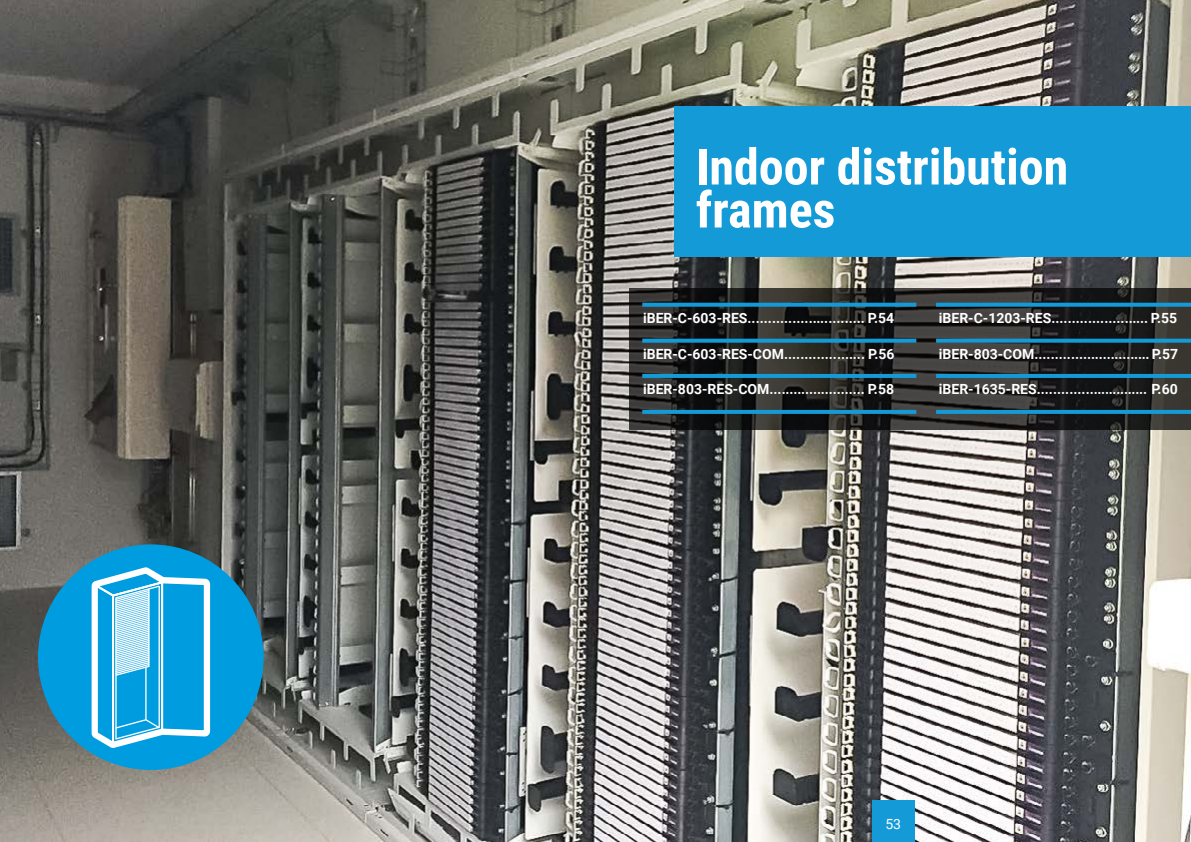
<style>
.page{position:relative;width:1191px;height:842px;background:#fff}
.page>*{position:absolute;margin:0;border:0;box-sizing:border-box;transform-origin:0 0}
.t1{font:700 50px/43px "Roboto Condensed";color:#fff}
.t2{font:700 14px "Roboto";color:#fff}
.t3{font:14px "Roboto";color:#fff}
</style>
<div class="page">
<img style="left:0;top:0;width:1191px;height:842px">
<div style="left:38px;top:544px;width:226px;height:226px;background:#009ce0;border-radius:113px"></div>
<svg style="left:92px;top:567px;width:118px;height:181px"></svg>
<div style="left:872px;top:800px;width:42px;height:42px;background:#149bd7"></div>
<div style="left:675px;top:107px;width:516px;height:150px;background:#149bd7"></div>
<svg style="left:629px;top:288px;width:562px;height:141px;background:#272726"></svg>
<svg style="left:642px;top:303px;width:274px;height:4px"></svg>
<svg style="left:936px;top:303px;width:255px;height:4px"></svg>
<svg style="left:642px;top:339px;width:274px;height:4px"></svg>
<svg style="left:936px;top:339px;width:255px;height:4px"></svg>
<hr style="left:642px;top:374px;width:274px;height:4px;background:#149bd7">
<hr style="left:936px;top:374px;width:255px;height:4px;background:#149bd7">
<svg style="left:642px;top:410px;width:274px;height:4px"></svg>
<svg style="left:936px;top:410px;width:255px;height:4px"></svg>
<h1 class="t1" style="left:696px;top:143px;width:374px">Indoor distribution frames</h1>
<p class="t2" style="left:643px;top:308px;width:253px">iBER-C-603-RES............................. P.54</p>
<p class="t2" style="left:938px;top:308px;width:240px">iBER-C-1203-RES........................ P.55</p>
<p class="t2" style="left:643px;top:344px;width:253px">iBER-C-603-RES-COM.................... P.56</p>
<p class="t2" style="left:938px;top:344px;width:241px">iBER-803-COM............................. P.57</p>
<p class="t2" style="left:643px;top:379px;width:252px">iBER-803-RES-COM........................ P.58</p>
<p class="t2" style="left:938px;top:379px;width:240px">iBER-1635-RES............................ P.60</p>
<p class="t3" style="left:885px;top:815px;width:17px">53</p>
</div>
